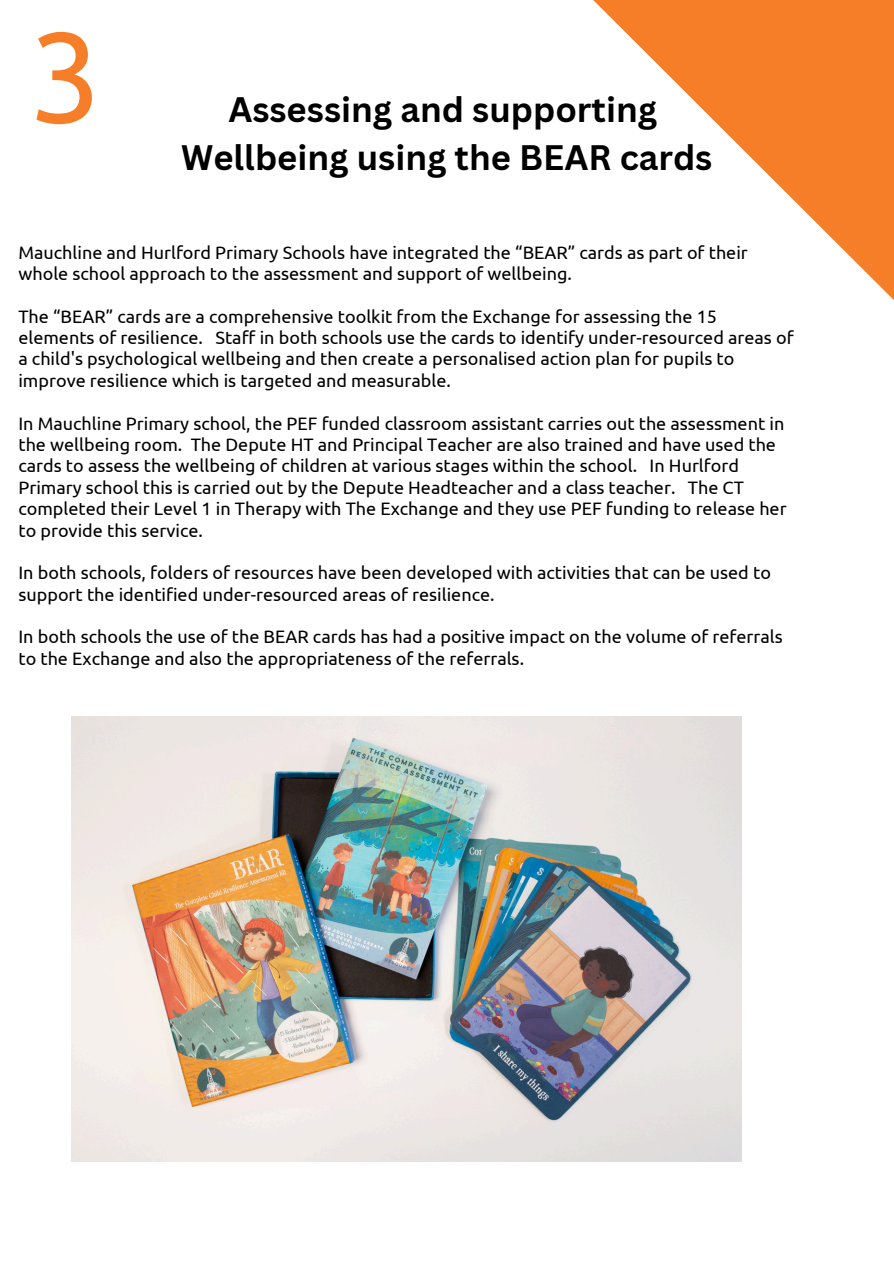
<style>
.page{position:relative;width:894px;height:1264px;background:#fff}
.page>*{position:absolute;margin:0;border:0;box-sizing:border-box;transform-origin:0 0}
.t1{font:127.5px "Ubuntu";color:#f67e28}
.t2{font:700 34.5px/47.2px "Canva Sans";color:#000;text-align:center}
.t3{font:18px/21.3px "Ubuntu";color:#000}
</style>
<div class="page">
<svg style="left:593px;top:0;width:300px;height:299px"></svg>
<img style="left:72px;top:716px;width:669px;height:445px">
<h1 class="t1" style="left:29px;top:3px;width:73px">3</h1>
<p class="t2" style="left:181px;top:85px;width:532px">Assessing and supporting<br>Wellbeing using the BEAR cards</p>
<p class="t3" style="left:18px;top:241px;width:730px">Mauchline and Hurlford Primary Schools have integrated the “BEAR” cards as part of their whole school approach to the assessment and support of wellbeing.</p>
<p class="t3" style="left:18px;top:305px;width:776px">The “BEAR” cards are a comprehensive toolkit from the Exchange for assessing the 15 elements of resilience. Staff in both schools use the cards to identify under-resourced areas of a child's psychological wellbeing and then create a personalised action plan for pupils to improve resilience which is targeted and measurable.</p>
<p class="t3" style="left:18px;top:412px;width:769px">In Mauchline Primary school, the PEF funded classroom assistant carries out the assessment in the wellbeing room. The Depute HT and Principal Teacher are also trained and have used the cards to assess the wellbeing of children at various stages within the school. In Hurlford Primary school this is carried out by the Depute Headteacher and a class teacher. The CT completed their Level 1 in Therapy with The Exchange and they use PEF funding to release her to provide this service.</p>
<p class="t3" style="left:18px;top:562px;width:753px">In both schools, folders of resources have been developed with activities that can be used to support the identified under-resourced areas of resilience.</p>
<p class="t3" style="left:18px;top:626px;width:765px">In both schools the use of the BEAR cards has had a positive impact on the volume of referrals to the Exchange and also the appropriateness of the referrals.</p>
</div>
